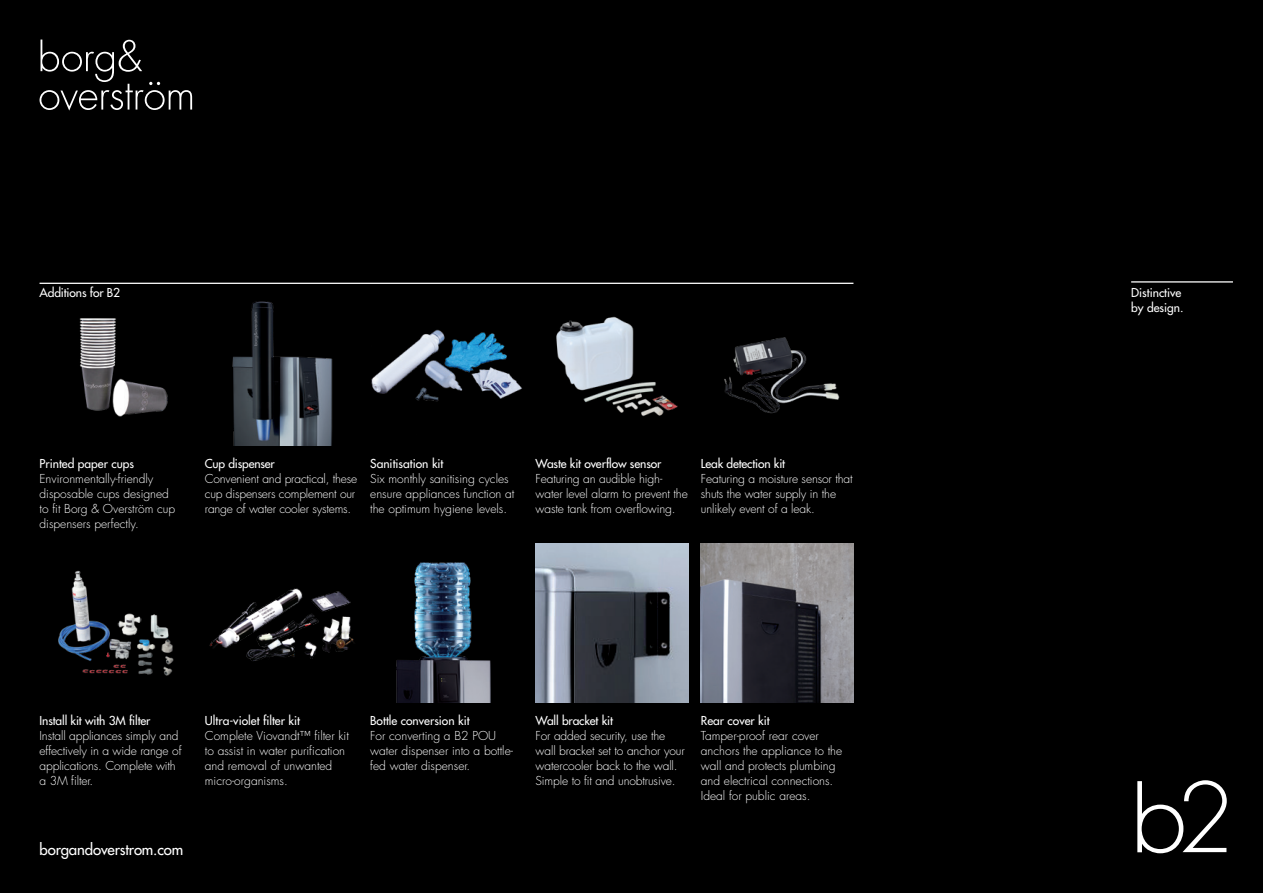
<style>
.page{position:relative;width:1263px;height:893px;background:#000}
.page>*{position:absolute;margin:0;border:0;box-sizing:border-box;transform-origin:0 0}
._7_8pt_Futura_Medium{font:500 15px "Futura Std";letter-spacing:-.01em;color:#fff}
.body{font:300 12px/15px "Futura Std";color:#fff}
.body-2{font:500 12px "Futura Std";color:#fff}
._7_8pt_Futura_Medium-2{font:500 12px/15px "Futura Std";color:#fff}
.s1{font-weight:500}
</style>
<div class="page">
<svg style="left:40px;top:40px;width:152px;height:71px"></svg>
<hr style="left:40px;top:283px;width:813px;height:1px;background:#fff">
<img style="left:371px;top:329px;width:151px;height:73px">
<img style="left:396px;top:562px;width:95px;height:140px">
<img style="left:58px;top:570px;width:116px;height:106px">
<img style="left:724px;top:337px;width:116px;height:77px">
<img style="left:209px;top:588px;width:145px;height:73px">
<img style="left:232px;top:301px;width:101px;height:145px">
<img style="left:556px;top:316px;width:122px;height:100px">
<img style="left:701px;top:544px;width:152px;height:158px">
<img style="left:535px;top:544px;width:153px;height:158px">
<img style="left:79px;top:318px;width:89px;height:99px">
<svg style="left:1137px;top:780px;width:90px;height:73px"></svg>
<hr style="left:1131px;top:281px;width:102px;height:2px;background:#fff">
<p class="body-2" style="left:40px;top:285px;width:82px">Additions for B2</p>
<p class="body-2" style="left:40px;top:456px;width:96px">Printed paper cups</p>
<p class="body" style="left:40px;top:472px;width:137px">Environmentally-friendly disposable cups designed to fit Borg &amp; Overström cup dispensers perfectly.</p>
<p class="body" style="left:205px;top:457px;width:154px"><span class="s1">Cup dispenser<br></span>Convenient and practical, these cup dispensers complement our range of water cooler systems.</p>
<p class="body" style="left:535px;top:457px;width:154px"><span class="s1">Waste kit overflow sensor<br></span>Featuring an audible high&shy;water level alarm to prevent the waste tank from overflowing.</p>
<p class="body-2" style="left:370px;top:456px;width:75px">Sanitisation kit</p>
<p class="body" style="left:370px;top:472px;width:146px">Six monthly sanitising cycles ensure appliances function at the optimum hygiene levels.</p>
<p class="body" style="left:701px;top:457px;width:153px"><span class="s1">Leak detection kit<br></span>Featuring a moisture sensor that shuts the water supply in the unlikely event of a leak.</p>
<p class="body-2" style="left:40px;top:713px;width:112px">Install kit with 3M filter</p>
<p class="body" style="left:40px;top:728px;width:144px">Install appliances simply and effectively in a wide range of applications. Complete with a 3M filter.</p>
<p class="_7_8pt_Futura_Medium" style="left:40px;top:840px;width:145px">borgandoverstrom.com</p>
<p class="body-2" style="left:205px;top:713px;width:97px">Ultra-violet filter kit</p>
<p class="body" style="left:205px;top:728px;width:145px">Complete Viovandt™ filter kit to assist in water purification and removal of unwanted micro-organisms.</p>
<p class="body-2" style="left:370px;top:713px;width:101px">Bottle conversion kit</p>
<p class="body" style="left:370px;top:728px;width:144px">For converting a B2 POU water dispenser into a bottle&shy;fed water dispenser.</p>
<p class="body" style="left:535px;top:713px;width:151px"><span class="s1">Wall bracket kit<br></span>For added security, use the wall bracket set to anchor your watercooler back to the wall.<br>Simple to fit and unobtrusive.</p>
<p class="body-2" style="left:701px;top:713px;width:70px">Rear cover kit</p>
<p class="body" style="left:701px;top:728px;width:143px">Tamper-proof rear cover anchors the appliance to the wall and protects plumbing and electrical connections.<br>Ideal for public areas.</p>
<p class="_7_8pt_Futura_Medium-2" style="left:1131px;top:286px;width:54px">Distinctive by design.</p>
</div>
